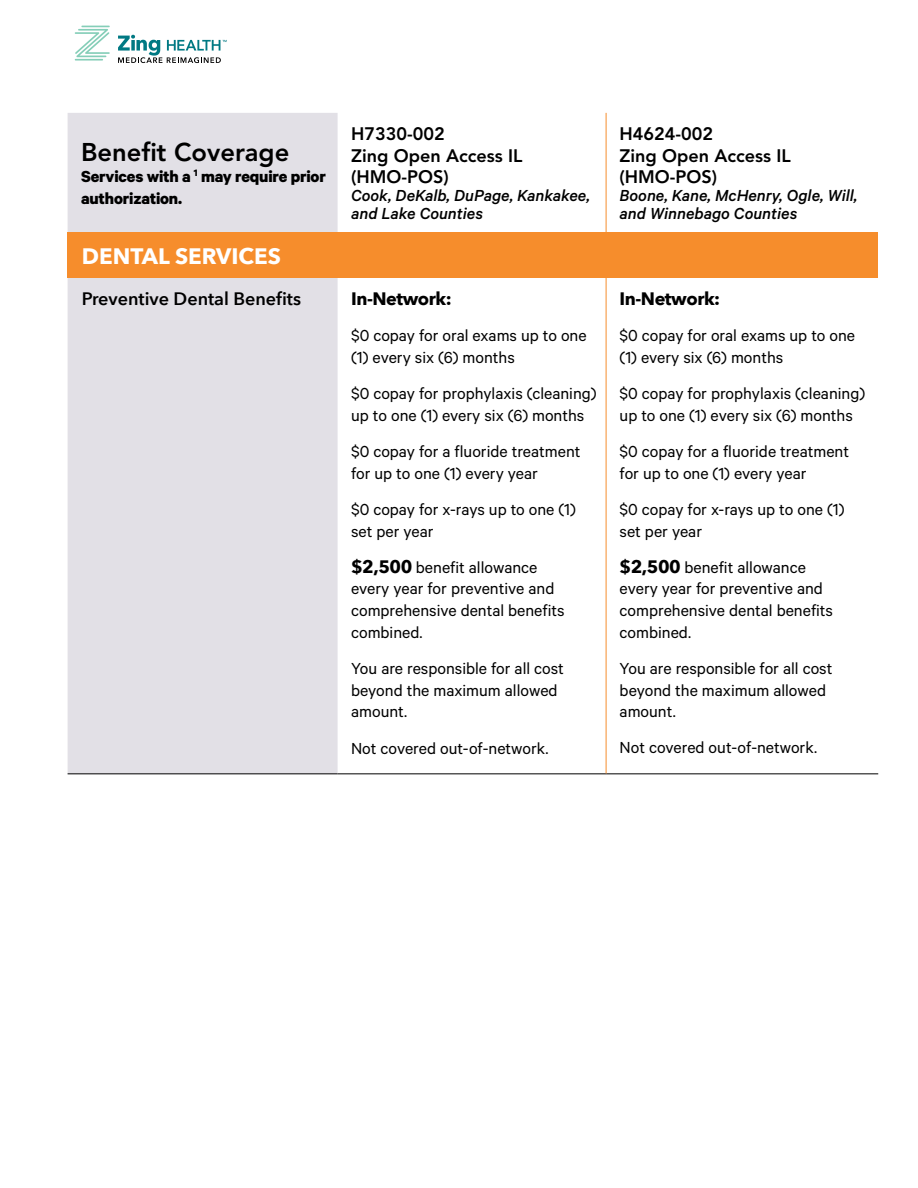
<style>
.page{position:relative;width:918px;height:1188px;background:#fff}
.page>*{position:absolute;margin:0;border:0;box-sizing:border-box;transform-origin:0 0}
.t1{font:800 25.5px "Avenir";color:#000}
.t2{font:700 22.35px "Avenir Next";color:#fff}
.t3{font:18px/21.8px "Calibre";color:#000}
.t4{font:italic 500 18px/18px "Calibre";color:#000}
.t5{font:800 18px/21.6px "Avenir";color:#000}
.t6{font:700 18px/21.8px "Calibre";letter-spacing:-.01em;color:#000}
.t7{font:600 18px "Avenir Next";color:#000}
.t8{font:700 18px "Avenir Next";letter-spacing:-.025em;color:#000}
.s1{font-family:"Avenir Next";font-weight:700}
</style>
<div class="page">
<hr style="left:75px;top:59px;width:28px;height:2px;background:#85ceb8">
<svg style="left:75px;top:26px;width:35px;height:31px"></svg>
<svg style="left:118px;top:35px;width:109px;height:28px"></svg>
<div style="left:68px;top:113px;width:270px;height:660px;background:#e2e0e6"></div>
<div style="left:68px;top:233px;width:810px;height:45px;background:#f68d2c"></div>
<hr style="left:68px;top:773px;width:270px;height:1px;background:#000">
<hr style="left:338px;top:773px;width:268px;height:1px;background:#000">
<hr style="left:606px;top:773px;width:272px;height:1px;background:#000">
<hr style="left:606px;top:278px;width:1px;height:495px;background:#f68d2c">
<hr style="left:606px;top:113px;width:1px;height:120px;background:#f68d2c">
<h1 class="t1" style="left:81px;top:137px;width:210px">Benefit Coverage</h1>
<p class="t6" style="left:81px;top:165px;width:246px">Services with a <sup>1</sup> may require prior authorization.</p>
<p class="t5" style="left:351px;top:123px;width:173px">H7330-002<br>Zing Open Access IL (HMO-POS)</p>
<p class="t4" style="left:351px;top:186px;width:240px">Cook, DeKalb, DuPage, Kankakee, and Lake Counties</p>
<p class="t2" style="left:82px;top:237px;width:201px">DENTAL SERVICES</p>
<p class="t7" style="left:82px;top:284px;width:221px">Preventive Dental Benefits</p>
<p class="t8" style="left:351px;top:284px;width:102px">In-Network:</p>
<p class="t3" style="left:351px;top:324px;width:237px">$0 copay for oral exams up to one (1) every six (6) months</p>
<p class="t3" style="left:351px;top:382px;width:247px">$0 copay for prophylaxis (cleaning) up to one (1) every six (6) months</p>
<p class="t3" style="left:351px;top:440px;width:231px">$0 copay for a fluoride treatment for up to one (1) every year</p>
<p class="t3" style="left:351px;top:498px;width:226px">$0 copay for x-rays up to one (1) set per year</p>
<p class="t3" style="left:351px;top:556px;width:215px"><span class="s1">$2,500</span> benefit allowance every year for preventive and comprehensive dental benefits combined.</p>
<p class="t3" style="left:351px;top:657px;width:214px">You are responsible for all cost beyond the maximum allowed amount.</p>
<p class="t3" style="left:351px;top:736px;width:199px">Not covered out-of-network.</p>
<p class="t5" style="left:620px;top:123px;width:173px">H4624-002<br>Zing Open Access IL (HMO-POS)</p>
<p class="t4" style="left:620px;top:186px;width:239px">Boone, Kane, McHenry, Ogle, Will, and Winnebago Counties</p>
<p class="t8" style="left:620px;top:283px;width:102px">In-Network:</p>
<p class="t3" style="left:620px;top:324px;width:237px">$0 copay for oral exams up to one (1) every six (6) months</p>
<p class="t3" style="left:620px;top:382px;width:247px">$0 copay for prophylaxis (cleaning) up to one (1) every six (6) months</p>
<p class="t3" style="left:620px;top:440px;width:231px">$0 copay for a fluoride treatment for up to one (1) every year</p>
<p class="t3" style="left:620px;top:498px;width:226px">$0 copay for x-rays up to one (1) set per year</p>
<p class="t3" style="left:620px;top:555px;width:215px"><span class="s1">$2,500</span> benefit allowance every year for preventive and comprehensive dental benefits combined.</p>
<p class="t3" style="left:620px;top:657px;width:214px">You are responsible for all cost beyond the maximum allowed amount.</p>
<p class="t3" style="left:620px;top:736px;width:199px">Not covered out-of-network.</p>
</div>
